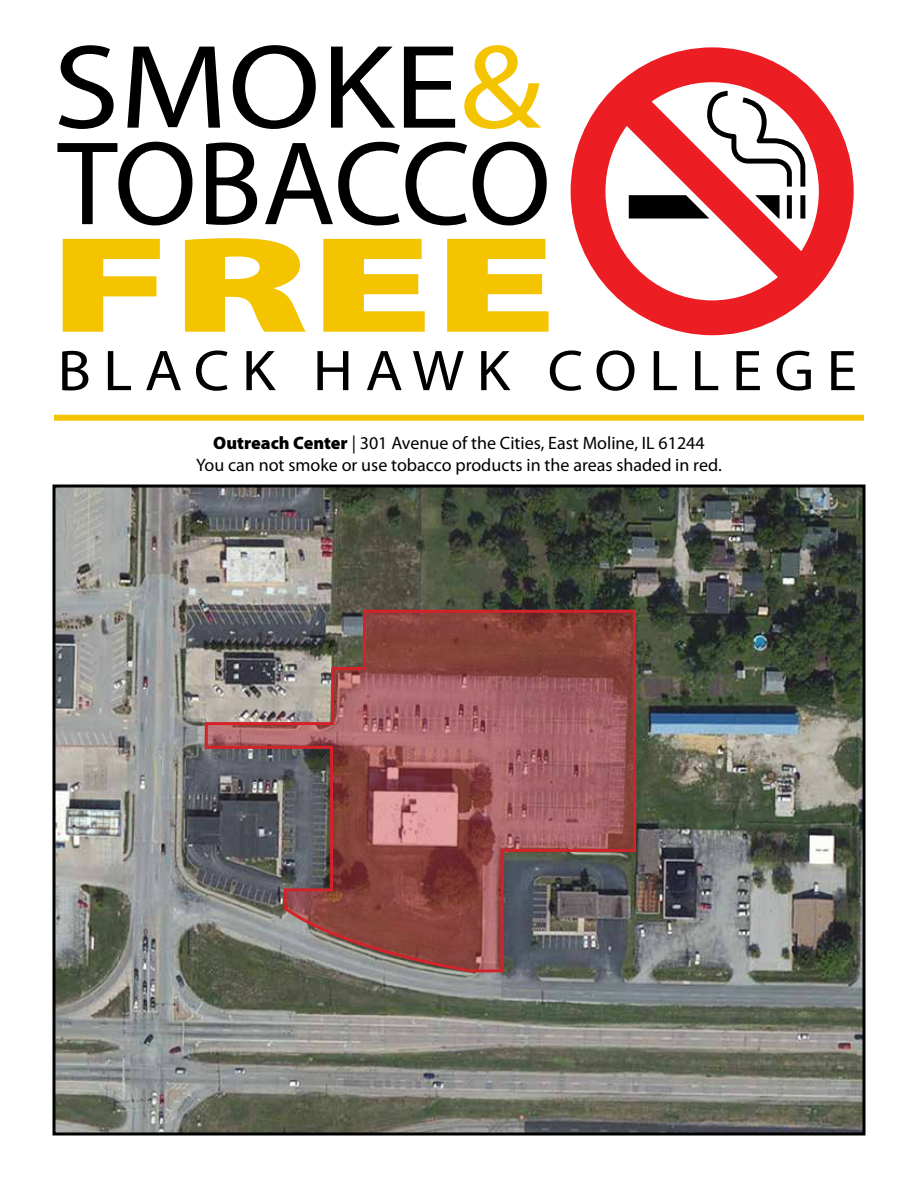
<style>
.page{position:relative;width:918px;height:1188px;background:#fff}
.page>*{position:absolute;margin:0;border:0;box-sizing:border-box;transform-origin:0 0}
.t1{font:900 137.7px "Myriad Pro";color:#f5c400;scale:1.63 1}
.t2{font:120.3px/96.4px "Myriad Pro";color:#000;scale:1.12 1}
.t3{font:57.9px "Myriad Pro";letter-spacing:.2em;color:#000;scale:1.06 1}
.t4{font:18px/21.6px "Myriad Pro";color:#000;text-align:center}
.s1{color:#f5c400}
.s2{font-weight:900}
</style>
<div class="page">
<svg style="left:571px;top:47px;width:283px;height:288px"></svg>
<svg style="left:629px;top:91px;width:176px;height:128px"></svg>
<div style="left:54px;top:415px;width:810px;height:6px;background:#f5c400"></div>
<img style="left:56px;top:488px;width:806px;height:644px">
<div style="left:52px;top:484px;width:814px;height:652px;border:3px solid #000"></div>
<svg style="left:203px;top:608px;width:435px;height:366px;background:#745853"></svg>
<svg style="left:206px;top:611px;width:428px;height:360px;background:#875c5c"></svg>
<h2 class="t2" style="left:53px;top:37px;width:446px">SMOKE<span class="s1">&amp;<br></span>TOBACCO</h2>
<h1 class="t1" style="left:49px;top:193px;width:313px">FREE</h1>
<h3 class="t3" style="left:58px;top:335px;width:756px">BLACK HAWK COLLEGE</h3>
<p class="t4" style="left:196px;top:433px;width:527px"><span class="s2">Outreach Center</span> | 301 Avenue of the Cities, East Moline, IL 61244<br>You can not smoke or use tobacco products in the areas shaded in red.</p>
</div>
